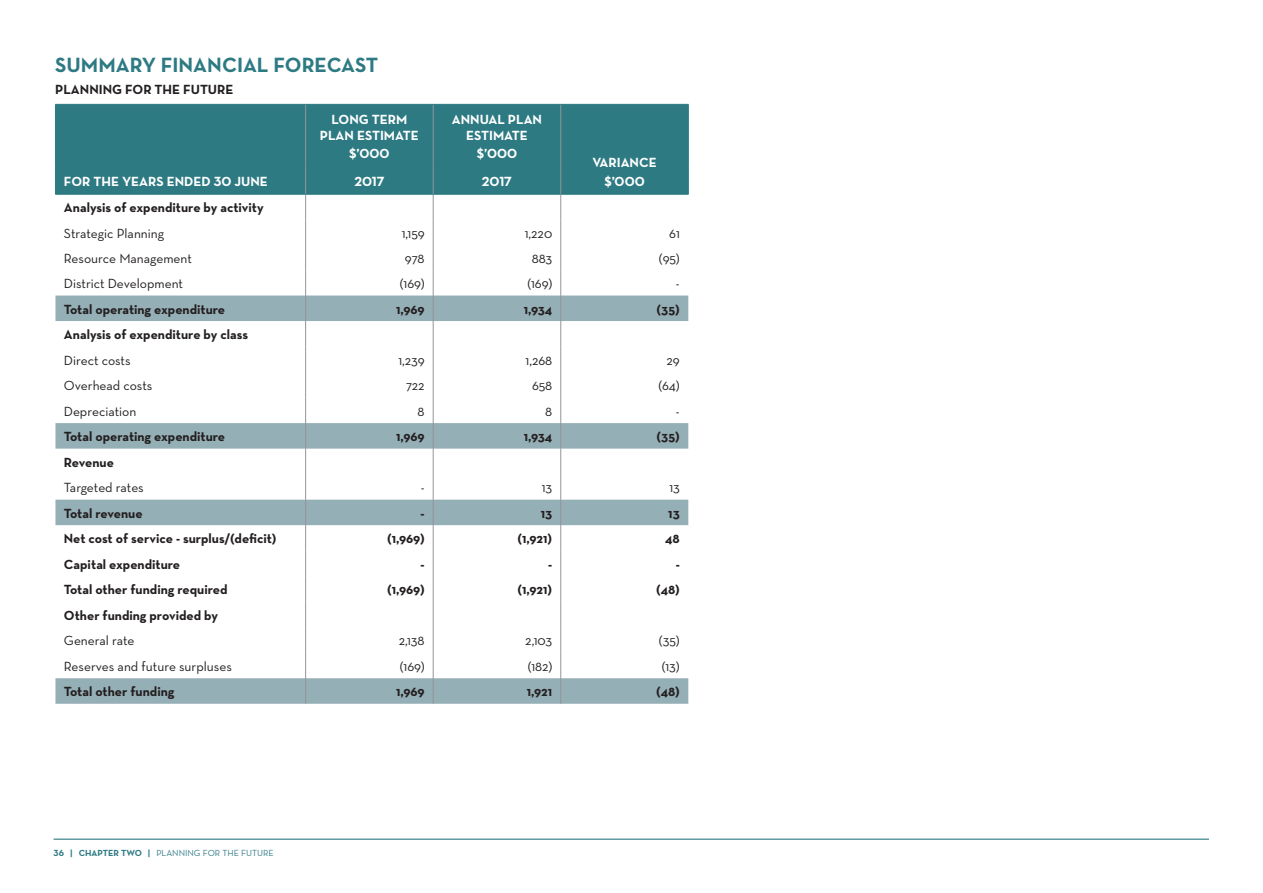
<style>
.page{position:relative;width:1263px;height:893px;background:#fff}
.page>*{position:absolute;margin:0;border:0;box-sizing:border-box;transform-origin:0 0}
.Sub_Heading_2_-_C3{font:700 21px "Neutraface Text";color:#2d7a83}
.Table_sub_headings{font:700 13.5px "Neutraface Text";color:#231f20}
.Body_Copy_table__no{font:13.5px "Neutraface Text";color:#231f20}
.Table_headings{font:700 13.5px/16.2px "Neutraface Text";color:#fff;text-align:center}
.Sub_Heading_3{font:700 13.5px "Neutraface Text";color:#231f20}
.t1{font:9px "Neutraface Text";color:#2d7a83}
.s1{font-weight:700}
.s2{font-weight:700;color:#338199}
</style>
<div class="page">
<hr style="left:54px;top:839px;width:1155px;height:1px;background:#2d7a83">
<div style="left:56px;top:105px;width:632px;height:89px;background:#2d7a83"></div>
<svg style="left:55px;top:296px;width:633px;height:408px"></svg>
<hr style="left:305px;top:105px;width:1px;height:62px;background:#939598">
<hr style="left:433px;top:105px;width:1px;height:62px;background:#939598">
<hr style="left:560px;top:105px;width:1px;height:62px;background:#939598">
<svg style="left:305px;top:167px;width:1px;height:537px"></svg>
<svg style="left:433px;top:167px;width:1px;height:537px"></svg>
<hr style="left:55px;top:104px;width:251px;height:1px;background:#2d7a83">
<hr style="left:55px;top:105px;width:1px;height:62px;background:#2d7a83">
<svg style="left:55px;top:167px;width:1px;height:27px"></svg>
<hr style="left:55px;top:194px;width:251px;height:1px;background:#2d7a83">
<hr style="left:306px;top:104px;width:127px;height:1px;background:#2d7a83">
<hr style="left:433px;top:104px;width:128px;height:1px;background:#2d7a83">
<hr style="left:561px;top:104px;width:127px;height:1px;background:#2d7a83">
<hr style="left:688px;top:105px;width:1px;height:62px;background:#2d7a83">
<svg style="left:688px;top:167px;width:1px;height:27px"></svg>
<hr style="left:561px;top:194px;width:127px;height:1px;background:#2d7a83">
<hr style="left:306px;top:194px;width:127px;height:1px;background:#2d7a83">
<hr style="left:433px;top:194px;width:128px;height:1px;background:#2d7a83">
<svg style="left:560px;top:167px;width:1px;height:537px"></svg>
<p class="Sub_Heading_2_-_C3" style="left:55px;top:51px;width:325px">SUMMARY FINANCIAL FORECAST</p>
<p class="Sub_Heading_3" style="left:55px;top:81px;width:180px">PLANNING FOR THE FUTURE</p>
<p class="Table_headings" style="left:320px;top:111px;width:100px">LONG TERM<br>PLAN ESTIMATE</p>
<p class="Table_headings" style="left:349px;top:145px;width:42px">$’000</p>
<p class="Table_headings" style="left:452px;top:111px;width:92px">ANNUAL PLAN<br>ESTIMATE</p>
<p class="Table_headings" style="left:477px;top:145px;width:42px">$’000</p>
<p class="Table_headings" style="left:592px;top:155px;width:66px">VARIANCE</p>
<p class="Table_headings" style="left:64px;top:173px;width:205px">FOR THE YEARS ENDED 30 JUNE</p>
<p class="Table_headings" style="left:354px;top:173px;width:32px">2017</p>
<p class="Table_headings" style="left:482px;top:173px;width:32px">2017</p>
<p class="Table_headings" style="left:604px;top:173px;width:42px">$’000</p>
<p class="Table_sub_headings" style="left:64px;top:199px;width:201px">Analysis of expenditure by activity</p>
<p class="Body_Copy_table__no" style="left:64px;top:225px;width:102px">Strategic Planning</p>
<p class="Body_Copy_table__no" style="left:402px;top:225px;width:25px">1,159</p>
<p class="Body_Copy_table__no" style="left:525px;top:225px;width:29px">1,220</p>
<p class="Body_Copy_table__no" style="left:669px;top:225px;width:12px">61</p>
<p class="Body_Copy_table__no" style="left:64px;top:250px;width:129px">Resource Management</p>
<p class="Body_Copy_table__no" style="left:405px;top:250px;width:21px">978</p>
<p class="Body_Copy_table__no" style="left:532px;top:250px;width:22px">883</p>
<p class="Body_Copy_table__no" style="left:659px;top:250px;width:22px">(95)</p>
<p class="Body_Copy_table__no" style="left:64px;top:275px;width:121px">District Development</p>
<p class="Body_Copy_table__no" style="left:400px;top:275px;width:26px">(169)</p>
<p class="Body_Copy_table__no" style="left:527px;top:275px;width:26px">(169)</p>
<p class="Body_Copy_table__no" style="left:676px;top:275px;width:5px">-</p>
<p class="Table_sub_headings" style="left:64px;top:300px;width:163px">Total operating expenditure</p>
<p class="Table_sub_headings" style="left:396px;top:300px;width:30px">1,969</p>
<p class="Table_sub_headings" style="left:524px;top:300px;width:30px">1,934</p>
<p class="Table_sub_headings" style="left:657px;top:300px;width:25px">(35)</p>
<p class="Table_sub_headings" style="left:64px;top:326px;width:186px">Analysis of expenditure by class</p>
<p class="Body_Copy_table__no" style="left:64px;top:352px;width:68px">Direct costs</p>
<p class="Body_Copy_table__no" style="left:398px;top:352px;width:28px">1,239</p>
<p class="Body_Copy_table__no" style="left:525px;top:352px;width:28px">1,268</p>
<p class="Body_Copy_table__no" style="left:666px;top:352px;width:15px">29</p>
<p class="Body_Copy_table__no" style="left:64px;top:377px;width:90px">Overhead costs</p>
<p class="Body_Copy_table__no" style="left:406px;top:377px;width:20px">722</p>
<p class="Body_Copy_table__no" style="left:532px;top:377px;width:22px">658</p>
<p class="Body_Copy_table__no" style="left:658px;top:377px;width:23px">(64)</p>
<p class="Body_Copy_table__no" style="left:64px;top:403px;width:74px">Depreciation</p>
<p class="Body_Copy_table__no" style="left:418px;top:403px;width:9px">8</p>
<p class="Body_Copy_table__no" style="left:545px;top:403px;width:9px">8</p>
<p class="Body_Copy_table__no" style="left:676px;top:403px;width:5px">-</p>
<p class="Table_sub_headings" style="left:64px;top:428px;width:163px">Total operating expenditure</p>
<p class="Table_sub_headings" style="left:396px;top:428px;width:30px">1,969</p>
<p class="Table_sub_headings" style="left:524px;top:428px;width:30px">1,934</p>
<p class="Table_sub_headings" style="left:657px;top:428px;width:25px">(35)</p>
<p class="Table_sub_headings" style="left:64px;top:453px;width:51px">Revenue</p>
<p class="Body_Copy_table__no" style="left:64px;top:479px;width:81px">Targeted rates</p>
<p class="Body_Copy_table__no" style="left:421px;top:479px;width:5px">-</p>
<p class="Body_Copy_table__no" style="left:542px;top:479px;width:12px">13</p>
<p class="Body_Copy_table__no" style="left:669px;top:479px;width:12px">13</p>
<p class="Table_sub_headings" style="left:64px;top:504px;width:80px">Total revenue</p>
<p class="Table_sub_headings" style="left:421px;top:504px;width:6px">-</p>
<p class="Table_sub_headings" style="left:541px;top:504px;width:13px">13</p>
<p class="Table_sub_headings" style="left:668px;top:504px;width:13px">13</p>
<p class="Table_sub_headings" style="left:64px;top:530px;width:214px">Net cost of service - surplus/(deficit)</p>
<p class="Table_sub_headings" style="left:387px;top:530px;width:39px">(1,969)</p>
<p class="Table_sub_headings" style="left:517px;top:530px;width:36px">(1,921)</p>
<p class="Table_sub_headings" style="left:665px;top:530px;width:16px">48</p>
<p class="Table_sub_headings" style="left:64px;top:555px;width:118px">Capital expenditure</p>
<p class="Table_sub_headings" style="left:421px;top:555px;width:6px">-</p>
<p class="Table_sub_headings" style="left:548px;top:555px;width:6px">-</p>
<p class="Table_sub_headings" style="left:676px;top:555px;width:6px">-</p>
<p class="Table_sub_headings" style="left:64px;top:581px;width:165px">Total other funding required</p>
<p class="Table_sub_headings" style="left:387px;top:581px;width:39px">(1,969)</p>
<p class="Table_sub_headings" style="left:517px;top:581px;width:36px">(1,921)</p>
<p class="Table_sub_headings" style="left:656px;top:581px;width:25px">(48)</p>
<p class="Table_sub_headings" style="left:64px;top:606px;width:156px">Other funding provided by</p>
<p class="Body_Copy_table__no" style="left:64px;top:632px;width:72px">General rate</p>
<p class="Body_Copy_table__no" style="left:399px;top:632px;width:28px">2,138</p>
<p class="Body_Copy_table__no" style="left:525px;top:632px;width:28px">2,103</p>
<p class="Body_Copy_table__no" style="left:659px;top:632px;width:22px">(35)</p>
<p class="Body_Copy_table__no" style="left:64px;top:658px;width:169px">Reserves and future surpluses</p>
<p class="Body_Copy_table__no" style="left:400px;top:658px;width:26px">(169)</p>
<p class="Body_Copy_table__no" style="left:528px;top:658px;width:26px">(182)</p>
<p class="Body_Copy_table__no" style="left:662px;top:658px;width:20px">(13)</p>
<p class="Table_sub_headings" style="left:64px;top:683px;width:112px">Total other funding</p>
<p class="Table_sub_headings" style="left:396px;top:683px;width:30px">1,969</p>
<p class="Table_sub_headings" style="left:527px;top:683px;width:27px">1,921</p>
<p class="Table_sub_headings" style="left:656px;top:683px;width:25px">(48)</p>
<p class="t1" style="left:54px;top:847px;width:222px"><span class="s1">36 | CHAPTER TWO</span> <span class="s2">|</span> PLANNING FOR THE FUTURE</p>
</div>
